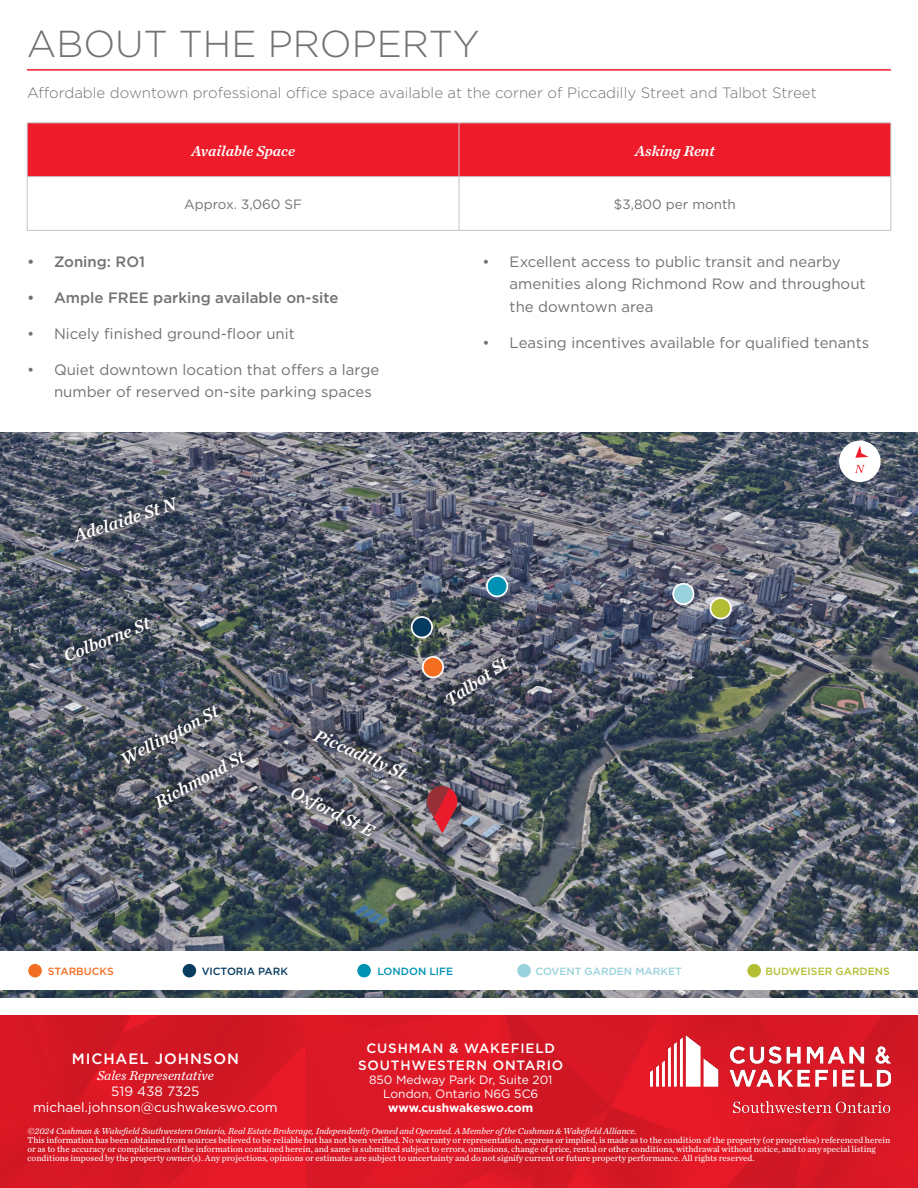
<style>
.page{position:relative;width:918px;height:1188px;background:#fff}
.page>*{position:absolute;margin:0;border:0;box-sizing:border-box;transform-origin:0 0}
.t1{font:300 37.5px "Gotham";color:#717271}
.t2{font:italic 18px "Chronicle Text G2 Semi";color:#fff}
.t3{font:15px/22.5px "Gotham";color:#717271}
.t4{font:300 15px "Gotham";color:#717271}
.t5{font:500 15px "Gotham";color:#717271}
.Body_Text{font:italic 15px "Chronicle Text G2 Semi";color:#fff}
.t6{font:500 15px "Gotham";letter-spacing:.06em;color:#fff}
.t7{font:13.5px/16.2px "Gotham";color:#fff;text-align:center}
.t8{font:500 13.5px/16.2px "Gotham";letter-spacing:.06em;color:#fff;text-align:center}
.t9{font:italic 13.5px "Chronicle Text G2";color:#fff}
.Body_Text-2{font:13.5px "Gotham";color:#717271}
.Body_Text-3{font:13.5px "Gotham";color:#707271}
.t10{font:12px/14.1px "Gotham";color:#fff;text-align:center}
.t11{font:700 12px "Gotham";letter-spacing:-.01em;color:#fff}
.t12{font:500 10.5px "Gotham";color:#99d2dc}
.t13{font:500 10.5px "Gotham";color:#b4be34}
.t14{font:500 10.5px "Gotham";color:#083b60}
.t15{font:500 10.5px "Gotham";color:#0092b3}
.t16{font:500 10.5px "Gotham";color:#f36e21}
.t17{font:9px/9px "Chronicle Text G2";color:#fff}
.t18{font:italic 9px "Chronicle Text G2";color:#fff}
.s1{color:#717271}
</style>
<div class="page">
<img style="left:0;top:1015px;width:918px;height:173px">
<img style="left:650px;top:1036px;width:241px;height:76px">
<div style="left:28px;top:124px;width:863px;height:52px;background:#ee1b2a"></div>
<hr style="left:27px;top:123px;width:432px;height:1px;background:#c5c4c4">
<hr style="left:27px;top:123px;width:1px;height:53px;background:#c5c4c4">
<hr style="left:459px;top:123px;width:432px;height:1px;background:#c5c4c4">
<hr style="left:459px;top:123px;width:1px;height:53px;background:#c5c4c4">
<hr style="left:891px;top:123px;width:1px;height:53px;background:#c5c4c4">
<hr style="left:27px;top:176px;width:432px;height:1px;background:#c5c4c4">
<hr style="left:27px;top:177px;width:1px;height:53px;background:#c5c4c4">
<hr style="left:459px;top:176px;width:432px;height:1px;background:#c5c4c4">
<hr style="left:459px;top:177px;width:1px;height:53px;background:#c5c4c4">
<hr style="left:891px;top:177px;width:1px;height:53px;background:#c5c4c4">
<hr style="left:27px;top:230px;width:432px;height:1px;background:#c5c4c4">
<hr style="left:459px;top:230px;width:432px;height:1px;background:#c5c4c4">
<hr style="left:27px;top:69px;width:864px;height:2px;background:#ee1b2a">
<img style="left:0;top:432px;width:918px;height:566px">
<div style="left:839px;top:441px;width:42px;height:41px;background:#fff;border-radius:50%"></div>
<svg style="left:855px;top:446px;width:14px;height:12px"></svg>
<svg style="left:855px;top:465px;width:10px;height:8px"></svg>
<svg style="left:427px;top:786px;width:30px;height:48px"></svg>
<div style="left:0;top:951px;width:918px;height:38px;background:#fff"></div>
<div style="left:28px;top:963px;width:14px;height:15px;background:#f36e21;border-radius:50%"></div>
<div style="left:27px;top:963px;width:16px;height:16px;border:1px solid #fff;border-radius:50%"></div>
<div style="left:182px;top:963px;width:15px;height:15px;background:#083b60;border-radius:50%"></div>
<div style="left:181px;top:963px;width:16px;height:16px;border:1px solid #fff;border-radius:50%"></div>
<div style="left:357px;top:963px;width:14px;height:15px;background:#0092b3;border-radius:50%"></div>
<div style="left:356px;top:963px;width:16px;height:16px;border:1px solid #fff;border-radius:50%"></div>
<div style="left:517px;top:963px;width:14px;height:15px;background:#99d2dc;border-radius:50%"></div>
<div style="left:516px;top:963px;width:16px;height:16px;border:1px solid #fff;border-radius:50%"></div>
<div style="left:747px;top:963px;width:15px;height:15px;background:#b4be34;border-radius:50%"></div>
<div style="left:746px;top:963px;width:16px;height:16px;border:1px solid #fff;border-radius:50%"></div>
<div style="left:423px;top:657px;width:20px;height:20px;background:#f36e21;border-radius:50%"></div>
<div style="left:422px;top:656px;width:22px;height:22px;border:2px solid #fff;border-radius:50%"></div>
<div style="left:710px;top:598px;width:21px;height:21px;background:#b4be34;border-radius:50%"></div>
<div style="left:710px;top:597px;width:22px;height:22px;border:2px solid #fff;border-radius:50%"></div>
<div style="left:487px;top:576px;width:20px;height:20px;background:#0092b3;border-radius:50%"></div>
<div style="left:486px;top:575px;width:22px;height:22px;border:2px solid #fff;border-radius:50%"></div>
<div style="left:673px;top:584px;width:21px;height:20px;background:#99d2dc;border-radius:50%"></div>
<div style="left:672px;top:583px;width:22px;height:22px;border:2px solid #fff;border-radius:50%"></div>
<div style="left:412px;top:617px;width:20px;height:20px;background:#083b60;border-radius:50%"></div>
<div style="left:411px;top:616px;width:22px;height:22px;border:2px solid #fff;border-radius:50%"></div>
<svg style="left:284px;top:781px;width:100px;height:63px;background:#5c5f6a"></svg>
<svg style="left:438px;top:650px;width:77px;height:63px;background:#5b5c67"></svg>
<svg style="left:305px;top:722px;width:109px;height:64px;background:#616370"></svg>
<svg style="left:148px;top:744px;width:105px;height:73px;background:#5a5d68"></svg>
<svg style="left:114px;top:699px;width:112px;height:72px;background:#565a65"></svg>
<svg style="left:68px;top:490px;width:115px;height:60px;background:#505765"></svg>
<svg style="left:57px;top:611px;width:101px;height:57px;background:#424c59"></svg>
<p class="t1" style="left:27px;top:20px;width:454px">ABOUT THE PROPERTY</p>
<p class="t4" style="left:27px;top:84px;width:791px">Affordable downtown professional office space available at the corner of Piccadilly Street and Talbot Street</p>
<p class="Body_Text" style="left:191px;top:139px;width:106px">Available Space</p>
<p class="Body_Text" style="left:635px;top:139px;width:81px">Asking Rent</p>
<p class="Body_Text-2" style="left:184px;top:196px;width:120px">Approx. 3,060 SF</p>
<p class="Body_Text-3" style="left:614px;top:196px;width:124px"><span class="s1">$3,800</span> per month</p>
<p class="t5" style="left:27px;top:252px;width:120px">• Zoning: RO1</p>
<p class="t5" style="left:27px;top:288px;width:313px">• Ample FREE parking available on-site</p>
<p class="t3" style="left:27px;top:322px;width:269px">• Nicely finished ground-floor unit</p>
<p class="t3" style="left:54px;top:358px;width:327px;text-indent:-27px">• Quiet downtown location that offers a large number of reserved on-site parking spaces</p>
<p class="t3" style="left:510px;top:250px;width:358px;text-indent:-27px">• Excellent access to public transit and nearby amenities along Richmond Row and throughout the downtown area</p>
<p class="t3" style="left:483px;top:331px;width:388px">• Leasing incentives available for qualified tenants</p>
<p class="t2" style="left:70px;top:523px;width:109px;rotate:-18deg">Adelaide St N</p>
<p class="t2" style="left:59px;top:643px;width:93px;rotate:-22deg">Colborne St</p>
<p class="t2" style="left:115px;top:748px;width:110px;rotate:-28deg">Wellington St</p>
<p class="t2" style="left:149px;top:791px;width:102px;rotate:-29deg">Richmond St</p>
<p class="t2" style="left:321px;top:721px;width:100px;rotate:24deg">Piccadilly St</p>
<p class="t2" style="left:299px;top:778px;width:93px;rotate:27deg">Oxford St E</p>
<p class="t2" style="left:439px;top:690px;width:74px;rotate:-35deg">Talbot St</p>
<p class="t16" style="left:48px;top:964px;width:67px">STARBUCKS</p>
<p class="t14" style="left:202px;top:964px;width:88px">VICTORIA PARK</p>
<p class="t15" style="left:378px;top:964px;width:77px">LONDON LIFE</p>
<p class="t12" style="left:535px;top:964px;width:148px">COVENT GARDEN MARKET</p>
<p class="t13" style="left:766px;top:964px;width:126px">BUDWEISER GARDENS</p>
<h3 class="t8" style="left:358px;top:1040px;width:207px">CUSHMAN &amp; WAKEFIELD<br>SOUTHWESTERN ONTARIO</h3>
<h3 class="t10" style="left:369px;top:1072px;width:185px">850 Medway Park Dr, Suite 201<br>London, Ontario N6G 5C6</h3>
<h3 class="t11" style="left:388px;top:1100px;width:146px">www.cushwakeswo.com</h3>
<h3 class="t6" style="left:72px;top:1049px;width:169px">MICHAEL JOHNSON</h3>
<h3 class="t9" style="left:97px;top:1065px;width:118px">Sales Representative</h3>
<h3 class="t7" style="left:33px;top:1083px;width:246px">519 438 7325 michael.johnson@cushwakeswo.com</h3>
<p class="t18" style="left:28px;top:1124px;width:611px">©2024 Cushman &amp; Wakefield Southwestern Ontario, Real Estate Brokerage, Independently Owned and Operated. A Member of the Cushman &amp; Wakefield Alliance.</p>
<p class="t17" style="left:28px;top:1135px;width:864px">This information has been obtained from sources believed to be reliable but has not been verified. No warranty or representation, express or implied, is made as to the condition of the property (or properties) referenced herein or as to the accuracy or completeness of the information contained herein, and same is submitted subject to errors, omissions, change of price, rental or other conditions, withdrawal without notice, and to any special listing conditions imposed by the property owner(s). Any projections, opinions or estimates are subject to uncertainty and do not signify current or future property performance. All rights reserved.</p>
</div>
